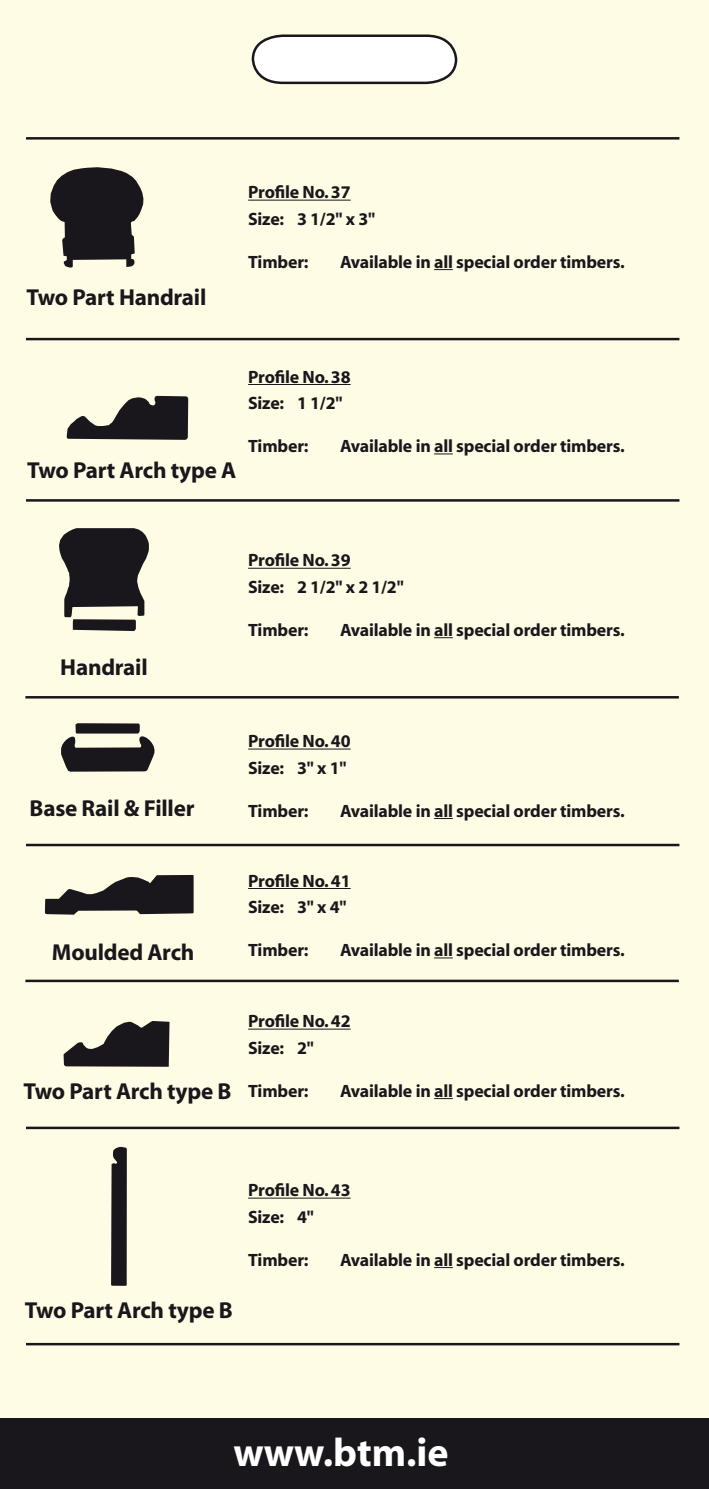
<style>
.page{position:relative;width:709px;height:1489px;background:#fff}
.page>*{position:absolute;margin:0;border:0;box-sizing:border-box;transform-origin:0 0}
.t1{font:700 40px "Myriad";color:#fff}
.t2{font:700 23.25px "Myriad";letter-spacing:-.01em;color:#1a171c}
.t3{font:700 17.75px/26.5px "Myriad";letter-spacing:-.01em;color:#1a171c}
</style>
<div class="page">
<div style="left:0;top:0;width:709px;height:1487px;background:#fffce5"></div>
<svg style="left:61px;top:723px;width:94px;height:48px"></svg>
<div style="left:0;top:1417px;width:709px;height:71px;background:#1a171c"></div>
<hr style="left:26px;top:137px;width:653px;height:3px;background:#1a171c">
<hr style="left:248px;top:200px;width:102px;height:1px;background:#1a171c">
<svg style="left:434px;top:269px;width:19px;height:1px"></svg>
<hr style="left:26px;top:338px;width:653px;height:2px;background:#1a171c">
<hr style="left:248px;top:384px;width:102px;height:1px;background:#1a171c">
<svg style="left:434px;top:453px;width:19px;height:1px"></svg>
<hr style="left:26px;top:499px;width:653px;height:2px;background:#1a171c">
<hr style="left:248px;top:567px;width:102px;height:1px;background:#1a171c">
<svg style="left:434px;top:637px;width:19px;height:1px"></svg>
<hr style="left:25px;top:696px;width:654px;height:2px;background:#1a171c">
<hr style="left:248px;top:748px;width:102px;height:1px;background:#1a171c">
<svg style="left:434px;top:818px;width:19px;height:1px"></svg>
<hr style="left:26px;top:843px;width:653px;height:3px;background:#1a171c">
<hr style="left:248px;top:888px;width:102px;height:1px;background:#1a171c">
<svg style="left:434px;top:957px;width:19px;height:1px"></svg>
<hr style="left:25px;top:979px;width:654px;height:3px;background:#1a171c">
<hr style="left:248px;top:1028px;width:102px;height:1px;background:#1a171c">
<svg style="left:434px;top:1098px;width:19px;height:1px"></svg>
<hr style="left:26px;top:1126px;width:653px;height:3px;background:#1a171c">
<hr style="left:248px;top:1197px;width:102px;height:1px;background:#1a171c">
<hr style="left:26px;top:1342px;width:653px;height:3px;background:#1a171c">
<svg style="left:64px;top:1021px;width:105px;height:45px"></svg>
<svg style="left:59px;top:528px;width:90px;height:103px"></svg>
<svg style="left:50px;top:167px;width:93px;height:100px"></svg>
<svg style="left:67px;top:396px;width:121px;height:44px"></svg>
<svg style="left:111px;top:1146px;width:16px;height:139px;background:#292629"></svg>
<svg style="left:45px;top:875px;width:149px;height:39px"></svg>
<svg style="left:251px;top:34px;width:207px;height:51px;background:#e6e5e4"></svg>
<h2 class="t2" style="left:27px;top:285px;width:181px">Two Part Handrail</h2>
<p class="t3" style="left:248px;top:180px;width:128px">Profile No. 37<br>Size: 3 1/2" x 3"</p>
<p class="t3" style="left:248px;top:249px;width:62px">Timber:</p>
<p class="t3" style="left:340px;top:249px;width:286px">Available in all special order timbers.</p>
<h2 class="t2" style="left:27px;top:458px;width:211px">Two Part Arch type A</h2>
<p class="t3" style="left:248px;top:364px;width:104px">Profile No. 38<br>Size: 1 1/2"</p>
<p class="t3" style="left:248px;top:433px;width:62px">Timber:</p>
<p class="t3" style="left:340px;top:433px;width:286px">Available in all special order timbers.</p>
<h2 class="t2" style="left:60px;top:655px;width:89px">Handrail</h2>
<p class="t3" style="left:248px;top:548px;width:157px">Profile No. 39<br>Size: 2 1/2" x 2 1/2"</p>
<p class="t3" style="left:248px;top:617px;width:62px">Timber:</p>
<p class="t3" style="left:340px;top:617px;width:286px">Available in all special order timbers.</p>
<h2 class="t2" style="left:30px;top:795px;width:166px">Base Rail &amp; Filler</h2>
<h2 class="t2" style="left:52px;top:939px;width:144px">Moulded Arch</h2>
<p class="t3" style="left:248px;top:728px;width:104px">Profile No. 40<br>Size: 3" x 1"</p>
<p class="t3" style="left:248px;top:798px;width:62px">Timber:</p>
<p class="t3" style="left:340px;top:798px;width:286px">Available in all special order timbers.</p>
<p class="t3" style="left:248px;top:868px;width:104px">Profile No. 41<br>Size: 3" x 4"</p>
<p class="t3" style="left:248px;top:937px;width:62px">Timber:</p>
<p class="t3" style="left:340px;top:937px;width:286px">Available in all special order timbers.</p>
<h2 class="t2" style="left:24px;top:1079px;width:209px">Two Part Arch type B</h2>
<p class="t3" style="left:248px;top:1008px;width:104px">Profile No. 42<br>Size: 2"</p>
<p class="t3" style="left:248px;top:1078px;width:62px">Timber:</p>
<p class="t3" style="left:340px;top:1078px;width:286px">Available in all special order timbers.</p>
<h2 class="t2" style="left:25px;top:1298px;width:209px">Two Part Arch type B</h2>
<p class="t3" style="left:248px;top:1177px;width:104px">Profile No. 43<br>Size: 4"</p>
<p class="t3" style="left:248px;top:1247px;width:62px">Timber:</p>
<p class="t3" style="left:340px;top:1247px;width:286px">Available in all special order timbers.</p>
<h1 class="t1" style="left:233px;top:1431px;width:217px">www.btm.ie</h1>
</div>
